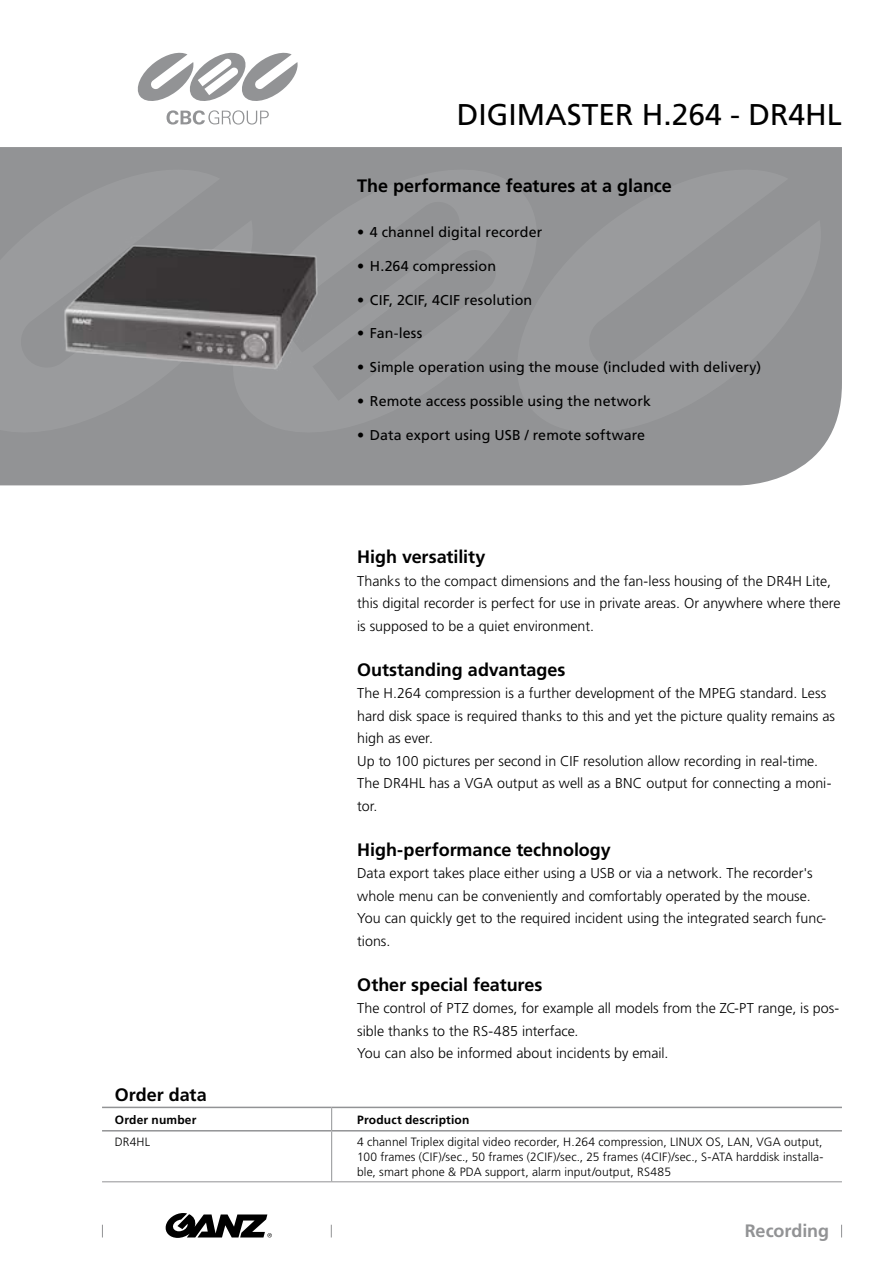
<style>
.page{position:relative;width:893px;height:1263px;background:#fff}
.page>*{position:absolute;margin:0;border:0;box-sizing:border-box;transform-origin:0 0}
.t1{font:30px "Frutiger LT Std";color:#000}
.t2{font:700 18px "Frutiger LT Std";letter-spacing:-.005em;color:#000}
.t3{font:700 18px "Frutiger LT Std";letter-spacing:-.005em;color:#929395}
.t4{font:300 14.25px/22.5px "Frutiger LT Std";color:#000}
.t5{font:14.25px "Frutiger LT Std";letter-spacing:.005em;color:#000}
.t6{font:300 12px/15px "Frutiger LT Std";letter-spacing:.01em;color:#000;text-align:justify}
.t7{font:700 12px "Frutiger LT Std";letter-spacing:.015em;color:#000}
</style>
<div class="page">
<svg style="left:102px;top:1225px;width:1px;height:12px"></svg>
<svg style="left:841px;top:1225px;width:1px;height:12px"></svg>
<svg style="left:331px;top:1225px;width:1px;height:12px"></svg>
<div style="left:0;top:147px;width:842px;height:338px;background:#929395"></div>
<div style="left:260px;top:168px;width:236px;height:266px;background:#929395"></div>
<div style="left:0;top:168px;width:260px;height:266px;background:#9a9b9d"></div>
<div style="left:496px;top:168px;width:325px;height:266px;background:#9a9b9d"></div>
<img style="left:63px;top:236px;width:257px;height:134px">
<svg style="left:167px;top:110px;width:102px;height:15px"></svg>
<svg style="left:137px;top:52px;width:161px;height:49px"></svg>
<svg style="left:165px;top:1213px;width:107px;height:25px"></svg>
<svg style="left:331px;top:1108px;width:1px;height:22px"></svg>
<hr style="left:331px;top:1131px;width:1px;height:50px;background:#929395">
<hr style="left:102px;top:1181px;width:230px;height:1px;background:#929395">
<hr style="left:332px;top:1181px;width:510px;height:1px;background:#929395">
<hr style="left:102px;top:1130px;width:230px;height:1px;background:#929395">
<hr style="left:332px;top:1130px;width:510px;height:1px;background:#929395">
<hr style="left:102px;top:1107px;width:230px;height:1px;background:#929395">
<hr style="left:332px;top:1107px;width:510px;height:1px;background:#929395">
<h1 class="t1" style="left:457px;top:96px;width:387px">DIGIMASTER H.264 - DR4HL</h1>
<p class="t2" style="left:357px;top:175px;width:316px">The performance features at a glance</p>
<p class="t5" style="left:357px;top:224px;width:187px">• 4 channel digital recorder</p>
<p class="t5" style="left:357px;top:257px;width:140px">• H.264 compression</p>
<p class="t5" style="left:357px;top:291px;width:177px">• CIF, 2CIF, 4CIF resolution</p>
<p class="t5" style="left:357px;top:325px;width:67px">• Fan-less</p>
<p class="t5" style="left:357px;top:359px;width:406px">• Simple operation using the mouse (included with delivery)</p>
<p class="t5" style="left:357px;top:392px;width:295px">• Remote access possible using the network</p>
<p class="t5" style="left:357px;top:426px;width:289px">• Data export using USB / remote software</p>
<p class="t2" style="left:357px;top:546px;width:130px">High versatility</p>
<p class="t4" style="left:357px;top:570px;width:485px">Thanks to the compact dimensions and the fan-less housing of the DR4H Lite, this digital recorder is perfect for use in private areas. Or anywhere where there is supposed to be a quiet environment.</p>
<p class="t2" style="left:357px;top:659px;width:210px">Outstanding advantages</p>
<p class="t4" style="left:357px;top:682px;width:479px">The H.264 compression is a further development of the MPEG standard. Less hard disk space is required thanks to this and yet the picture quality remains as high as ever.<br>Up to 100 pictures per second in CIF resolution allow recording in real-time.<br>The DR4HL has a VGA output as well as a BNC output for connecting a moni&shy;tor.</p>
<p class="t2" style="left:357px;top:839px;width:255px">High-performance technology</p>
<p class="t4" style="left:357px;top:862px;width:470px">Data export takes place either using a USB or via a network. The recorder's whole menu can be conveniently and comfortably operated by the mouse.<br>You can quickly get to the required incident using the integrated search func&shy;tions.</p>
<p class="t2" style="left:357px;top:974px;width:187px">Other special features</p>
<p class="t4" style="left:357px;top:997px;width:484px">The control of PTZ domes, for example all models from the ZC-PT range, is pos&shy;sible thanks to the RS-485 interface.<br>You can also be informed about incidents by email.</p>
<p class="t2" style="left:115px;top:1084px;width:93px">Order data</p>
<p class="t7" style="left:115px;top:1113px;width:83px">Order number</p>
<p class="t7" style="left:357px;top:1113px;width:114px">Product description</p>
<p class="t6" style="left:115px;top:1135px;width:37px">DR4HL</p>
<p class="t6" style="left:357px;top:1135px;width:468px">4 channel Triplex digital video recorder, H.264 compression, LINUX OS, LAN, VGA output, 100 frames (CIF)/sec., 50 frames (2CIF)/sec., 25 frames (4CIF)/sec., S-ATA harddisk installa&shy;ble, smart phone &amp; PDA support, alarm input/output, RS485</p>
<p class="t3" style="left:745px;top:1220px;width:86px">Recording</p>
</div>
